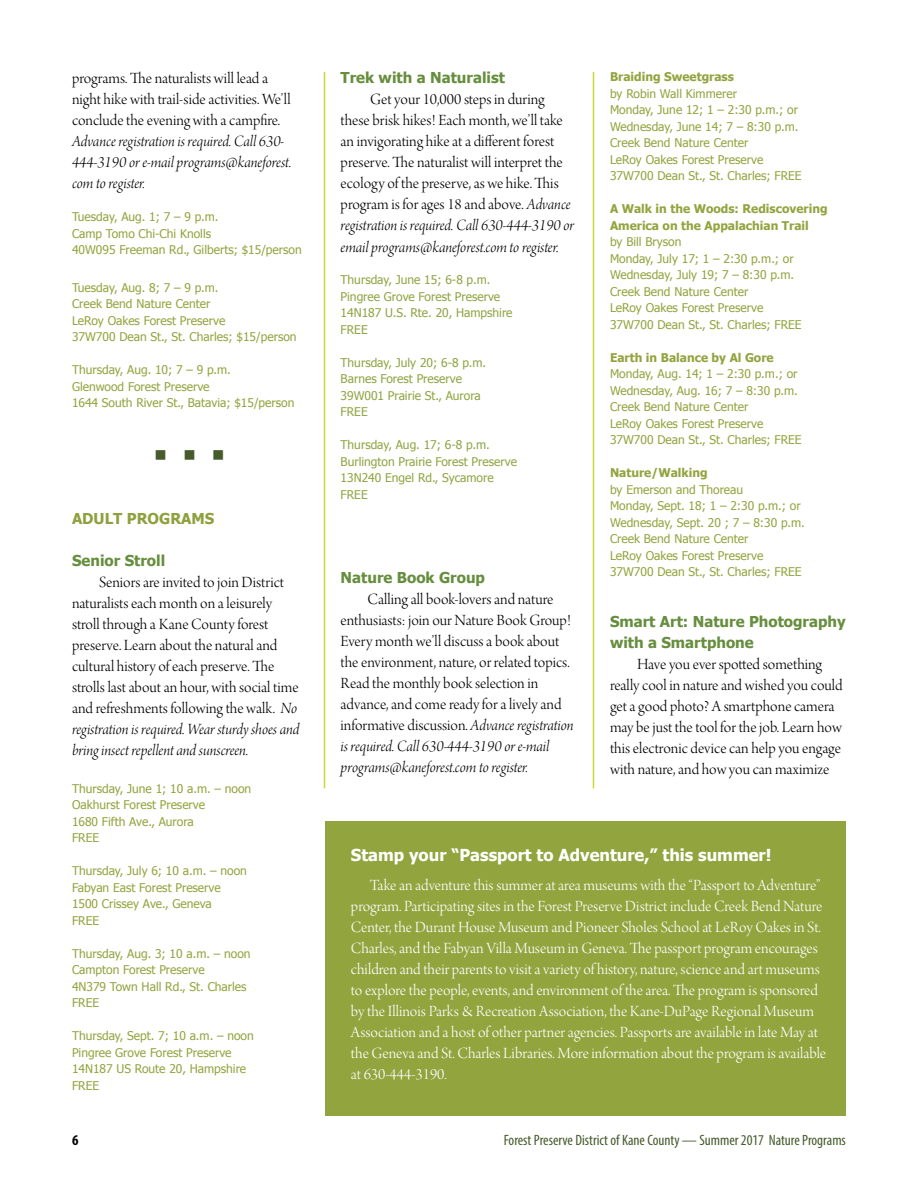
<style>
.page{position:relative;width:918px;height:1188px;background:#fff}
.page>*{position:absolute;margin:0;border:0;box-sizing:border-box;transform-origin:0 0}
.t1{font:16.5px/21px "Arno Pro Light Display";color:#000}
.t2{font:16.5px/21px "Arno Pro Light Display";color:#fff}
.t3{font:16.5px/21px "Arno Pro Light Italic Display";letter-spacing:-.005em;color:#000}
.t4{font:700 16.5px "Tahoma";color:#fff}
.t5{font:16.5px "Wingdings";color:#455b2b}
.t6{font:700 15px/21px "Tahoma";color:#668e3e}
.t7{font:condensed 15px "Myriad Pro";color:#455b2b}
.t8{font:700 15px "Tahoma";color:#8fa13e}
.t9{font:700 condensed 15px "Myriad Pro";color:#000}
.t10{font:12px/16.5px "Tahoma";color:#92a43e}
.t11{font:12px/16.5px "Tahoma";color:#8fa442}
.t12{font:700 12px/16.5px "Tahoma";color:#92a43e}
.s1{font-family:"Arno Pro Light Italic Display"}
</style>
<div class="page">
<hr style="left:324px;top:72px;width:1px;height:716px;background:#cdd92e">
<hr style="left:593px;top:72px;width:1px;height:716px;background:#cdd92e">
<div style="left:325px;top:821px;width:520px;height:295px;background:#92a43e"></div>
<h1 class="t1" style="left:72px;top:69px;width:220px">programs. The naturalists will lead a night hike with trail-side activities. We’ll conclude the evening with a campfire.</h1>
<h1 class="t3" style="left:72px;top:132px;width:221px">Advance registration is required. Call 630-<br>444-3190 or e-mail programs@kaneforest. com to register.</h1>
<p class="t10" style="left:72px;top:208px;width:231px">Tuesday, Aug. 1; 7 – 9 p.m.<br>Camp Tomo Chi-Chi Knolls<br>40W095 Freeman Rd., Gilberts; $15/person</p>
<p class="t10" style="left:72px;top:279px;width:226px">Tuesday, Aug. 8; 7 – 9 p.m.<br>Creek Bend Nature Center<br>LeRoy Oakes Forest Preserve<br>37W700 Dean St., St. Charles; $15/person</p>
<p class="t10" style="left:72px;top:361px;width:224px">Thursday, Aug. 10; 7 – 9 p.m.<br>Glenwood Forest Preserve<br>1644 South River St., Batavia; $15/person</p>
<h1 class="t5" style="left:155px;top:447px;width:71px">■ ■ ■</h1>
<p class="t8" style="left:72px;top:508px;width:144px">ADULT PROGRAMS</p>
<p class="t6" style="left:72px;top:549px;width:95px">Senior Stroll</p>
<p class="t1" style="left:72px;top:573px;width:228px;text-indent:27px">Seniors are invited to join District naturalists each month on a leisurely stroll through a Kane County forest preserve. Learn about the natural and cultural history of each preserve. The strolls last about an hour, with social time and refreshments following the walk. <span class="s1">No</span></p>
<h1 class="t3" style="left:72px;top:720px;width:229px">registration is required. Wear sturdy shoes and bring insect repellent and sunscreen.</h1>
<p class="t10" style="left:72px;top:780px;width:181px">Thursday, June 1; 10 a.m. – noon<br>Oakhurst Forest Preserve<br>1680 Fifth Ave., Aurora<br>FREE</p>
<p class="t10" style="left:72px;top:862px;width:176px">Thursday, July 6; 10 a.m. – noon<br>Fabyan East Forest Preserve<br>1500 Crissey Ave., Geneva<br>FREE</p>
<p class="t10" style="left:72px;top:945px;width:180px">Thursday, Aug. 3; 10 a.m. – noon<br>Campton Forest Preserve<br>4N379 Town Hall Rd., St. Charles<br>FREE</p>
<p class="t10" style="left:72px;top:1027px;width:183px">Thursday, Sept. 7; 10 a.m. – noon<br>Pingree Grove Forest Preserve<br>14N187 US Route 20, Hampshire<br>FREE</p>
<p class="t6" style="left:341px;top:67px;width:166px">Trek with a Naturalist</p>
<p class="t1" style="left:341px;top:90px;width:232px;text-indent:30px">Get your 10,000 steps in during these brisk hikes! Each month, we’ll take an invigorating hike at a different forest preserve. The naturalist will interpret the ecology of the preserve, as we hike. This program is for ages 18 and above. <span class="s1">Advance</span></p>
<h1 class="t3" style="left:341px;top:216px;width:235px">registration is required. Call 630-444-3190 or email programs@kaneforest.com to register.</h1>
<p class="t11" style="left:341px;top:271px;width:173px">Thursday, June 15; 6-8 p.m.<br>Pingree Grove Forest Preserve<br>14N187 U.S. Rte. 20, Hampshire<br>FREE</p>
<p class="t11" style="left:341px;top:354px;width:147px">Thursday, July 20; 6-8 p.m.<br>Barnes Forest Preserve<br>39W001 Prairie St., Aurora<br>FREE</p>
<p class="t11" style="left:341px;top:436px;width:178px">Thursday, Aug. 17; 6-8 p.m.<br>Burlington Prairie Forest Preserve<br>13N240 Engel Rd., Sycamore<br>FREE</p>
<p class="t6" style="left:341px;top:566px;width:146px">Nature Book Group</p>
<p class="t1" style="left:341px;top:590px;width:234px;text-indent:27px">Calling all book-lovers and nature enthusiasts: join our Nature Book Group!<br>Every month we’ll discuss a book about the environment, nature, or related topics.<br>Read the monthly book selection in advance, and come ready for a lively and informative discussion. <span class="s1">Advance registration</span></p>
<h1 class="t3" style="left:341px;top:737px;width:210px">is required. Call 630-444-3190 or e-mail programs@kaneforest.com to register.</h1>
<p class="t12" style="left:610px;top:68px;width:125px">Braiding Sweetgrass</p>
<p class="t10" style="left:610px;top:85px;width:193px">by Robin Wall Kimmerer<br>Monday, June 12; 1 – 2:30 p.m.; or<br>Wednesday, June 14; 7 – 8:30 p.m.<br>Creek Bend Nature Center<br>LeRoy Oakes Forest Preserve<br>37W700 Dean St., St. Charles; FREE</p>
<p class="t12" style="left:610px;top:200px;width:219px">A Walk in the Woods: Rediscovering<br>America on the Appalachian Trail</p>
<p class="t10" style="left:610px;top:233px;width:193px">by Bill Bryson<br>Monday, July 17; 1 – 2:30 p.m.; or<br>Wednesday, July 19; 7 – 8:30 p.m.<br>Creek Bend Nature Center<br>LeRoy Oakes Forest Preserve<br>37W700 Dean St., St. Charles; FREE</p>
<p class="t12" style="left:610px;top:348px;width:165px">Earth in Balance by Al Gore</p>
<p class="t10" style="left:610px;top:365px;width:193px">Monday, Aug. 14; 1 – 2:30 p.m.; or<br>Wednesday, Aug. 16; 7 – 8:30 p.m.<br>Creek Bend Nature Center<br>LeRoy Oakes Forest Preserve<br>37W700 Dean St., St. Charles; FREE</p>
<p class="t12" style="left:610px;top:464px;width:99px">Nature/Walking</p>
<p class="t10" style="left:610px;top:481px;width:196px">by Emerson and Thoreau<br>Monday, Sept. 18; 1 – 2:30 p.m.; or<br>Wednesday, Sept. 20 ; 7 – 8:30 p.m.<br>Creek Bend Nature Center<br>LeRoy Oakes Forest Preserve<br>37W700 Dean St., St. Charles; FREE</p>
<p class="t6" style="left:610px;top:610px;width:237px">Smart Art: Nature Photography with a Smartphone</p>
<h1 class="t1" style="left:610px;top:655px;width:234px;text-indent:27px">Have you ever spotted something really cool in nature and wished you could get a good photo? A smartphone camera may be just the tool for the job. Learn how this electronic device can help you engage with nature, and how you can maximize</h1>
<h1 class="t4" style="left:351px;top:844px;width:422px">Stamp your “Passport to Adventure,” this summer!</h1>
<p class="t2" style="left:351px;top:876px;width:477px;text-indent:19px">Take an adventure this summer at area museums with the “Passport to Adventure” program. Participating sites in the Forest Preserve District include Creek Bend Nature Center, the Durant House Museum and Pioneer Sholes School at LeRoy Oakes in St.<br>Charles, and the Fabyan Villa Museum in Geneva. The passport program encourages children and their parents to visit a variety of history, nature, science and art museums to explore the people, events, and environment of the area. The program is sponsored by the Illinois Parks &amp; Recreation Association, the Kane-DuPage Regional Museum Association and a host of other partner agencies. Passports are available in late May at the Geneva and St. Charles Libraries. More information about the program is available at 630-444-3190.</p>
<p class="t9" style="left:72px;top:1131px;width:8px">6</p>
<p class="t7" style="left:504px;top:1131px;width:344px">Forest Preserve District of Kane County — Summer 2017 Nature Programs</p>
</div>
